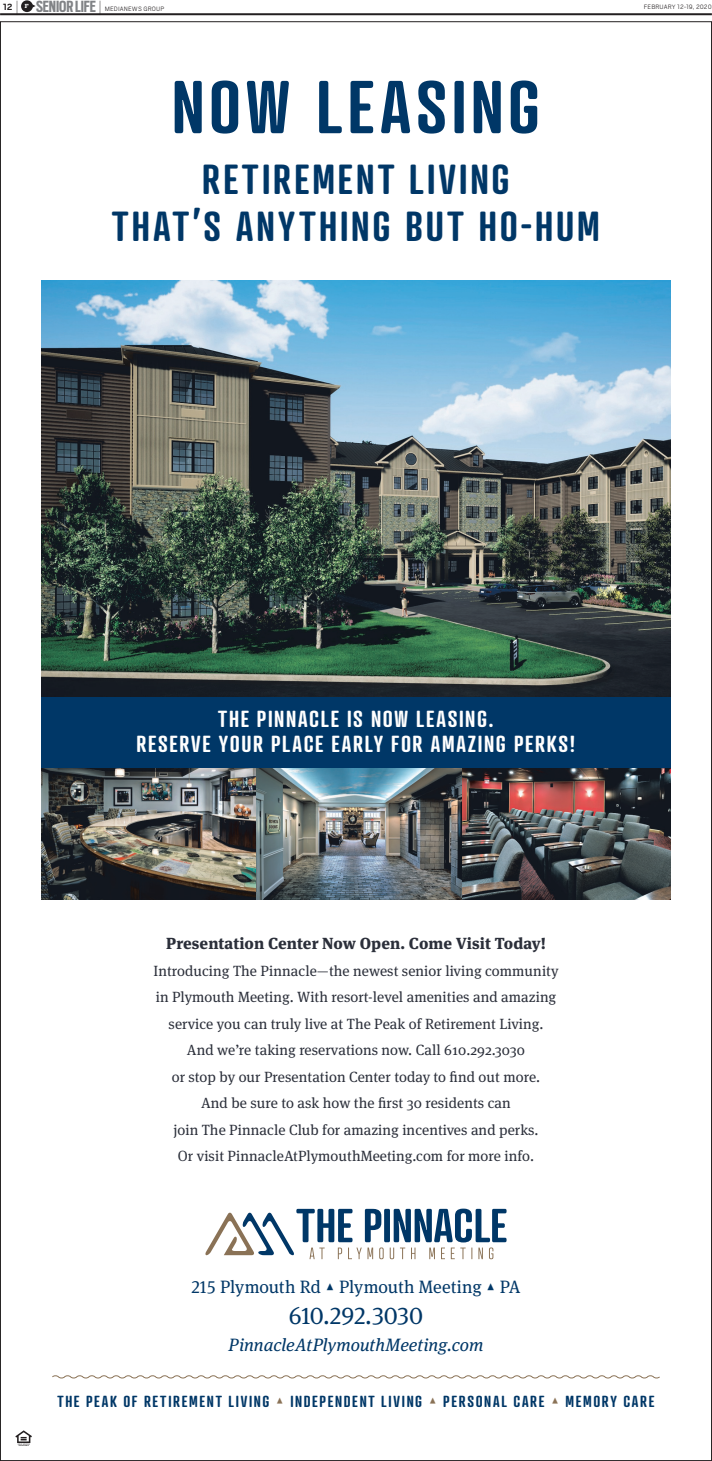
<style>
.page{position:relative;width:712px;height:1461px;background:#fff}
.page>*{position:absolute;margin:0;border:0;box-sizing:border-box;transform-origin:0 0}
.t1{font:600 72.3px "Atrament";letter-spacing:.065em;color:#003767}
.t2{font:600 40.6px/46.7px "Atrament";letter-spacing:.08em;color:#003767;text-align:center}
.t3{font:24.5px "Meta Serif Pro";letter-spacing:-.005em;color:#003767}
.t4{font:600 22.5px/24.5px "Atrament";letter-spacing:.075em;color:#fff;text-align:center}
.t5{font:700 18px "Scout Cond";letter-spacing:-.005em;color:#818386}
.t6{font:17.9px "Meta Serif Pro";letter-spacing:-.005em;color:#003767}
.t7{font:italic 17.9px "Meta Serif Pro";letter-spacing:.005em;color:#003767}
.t8{font:800 16px "Meta Serif Pro";letter-spacing:.005em;color:#2b2f3a}
.t9{font:600 15.5px "Atrament";letter-spacing:.11em;color:#003767}
.t10{font:14.8px/26.5px "Meta Serif Pro";letter-spacing:.005em;color:#2b2f3a;text-align:center}
.t11{font:300 7px "Cub Scout";letter-spacing:.01em;color:#231f20}
.t12{font:700 5.5px "Receiver";color:#fff}
.s1{font-family:"Cub Scout";font-size:10px;color:#231f20}
.s2{font-family:"Cub Scout";font-weight:300;font-size:17.2px;color:#231f20}
.s3{font-family:"Meta Serif Pro";font-weight:400;color:#8a7256}
</style>
<div class="page">
<img style="left:41px;top:768px;width:215px;height:131px">
<img style="left:256px;top:768px;width:207px;height:131px">
<img style="left:463px;top:768px;width:208px;height:131px">
<div style="left:41px;top:693px;width:630px;height:75px;background:#003767"></div>
<img style="left:41px;top:281px;width:630px;height:415px">
<div style="left:384px;top:1209px;width:6px;height:33px;background:#003767;border-radius:2px"></div>
<svg style="left:390px;top:1209px;width:117px;height:50px"></svg>
<svg style="left:205px;top:1209px;width:179px;height:50px"></svg>
<svg style="left:52px;top:1375px;width:608px;height:4px"></svg>
<svg style="left:15px;top:1430px;width:17px;height:16px"></svg>
<svg style="left:21px;top:0;width:15px;height:12px"></svg>
<hr style="left:0;top:13px;width:712px;height:2px;background:#231f20">
<p class="t5" style="left:3px;top:-3px;width:100px"><span class="s1">12</span> <span class="s2">|</span> SENIORLIFE <span class="s2">|</span></p>
<p class="t12" style="left:25px;top:3px;width:5px">F</p>
<p class="t11" style="left:105px;top:5px;width:61px">MEDIANEWS GROUP</p>
<p class="t11" style="left:644px;top:3px;width:69px">FEBRUARY 12-19, 2020</p>
<h1 class="t1" style="left:172px;top:62px;width:370px">NOW LEASING</h1>
<h2 class="t2" style="left:112px;top:155px;width:489px">RETIREMENT LIVING<br>THAT’S ANYTHING BUT HO-HUM</h2>
<h3 class="t4" style="left:137px;top:706px;width:440px">THE PINNACLE IS NOW LEASING.<br>RESERVE YOUR PLACE EARLY FOR AMAZING PERKS!</h3>
<p class="t8" style="left:166px;top:931px;width:381px">Presentation Center Now Open. Come Visit Today!</p>
<p class="t10" style="left:153px;top:957px;width:407px">Introducing The Pinnacle—the newest senior living community in Plymouth Meeting. With resort-level amenities and amazing service you can truly live at The Peak of Retirement Living.<br>And we’re taking reservations now. Call 610.292.3030<br>or stop by our Presentation Center today to find out more.<br>And be sure to ask how the first 30 residents can<br>join The Pinnacle Club for amazing incentives and perks.<br>Or visit PinnacleAtPlymouthMeeting.com for more info.</p>
<p class="t6" style="left:191px;top:1274px;width:331px">215 Plymouth Rd ▴ Plymouth Meeting ▴ PA</p>
<h3 class="t3" style="left:289px;top:1297px;width:136px">610.292.3030</h3>
<p class="t7" style="left:229px;top:1332px;width:256px">PinnacleAtPlymouthMeeting.com</p>
<p class="t9" style="left:57px;top:1392px;width:599px">THE PEAK OF RETIREMENT LIVING <span class="s3">▴</span> INDEPENDENT LIVING <span class="s3">▴</span> PERSONAL CARE <span class="s3">▴</span> MEMORY CARE</p>
</div>
